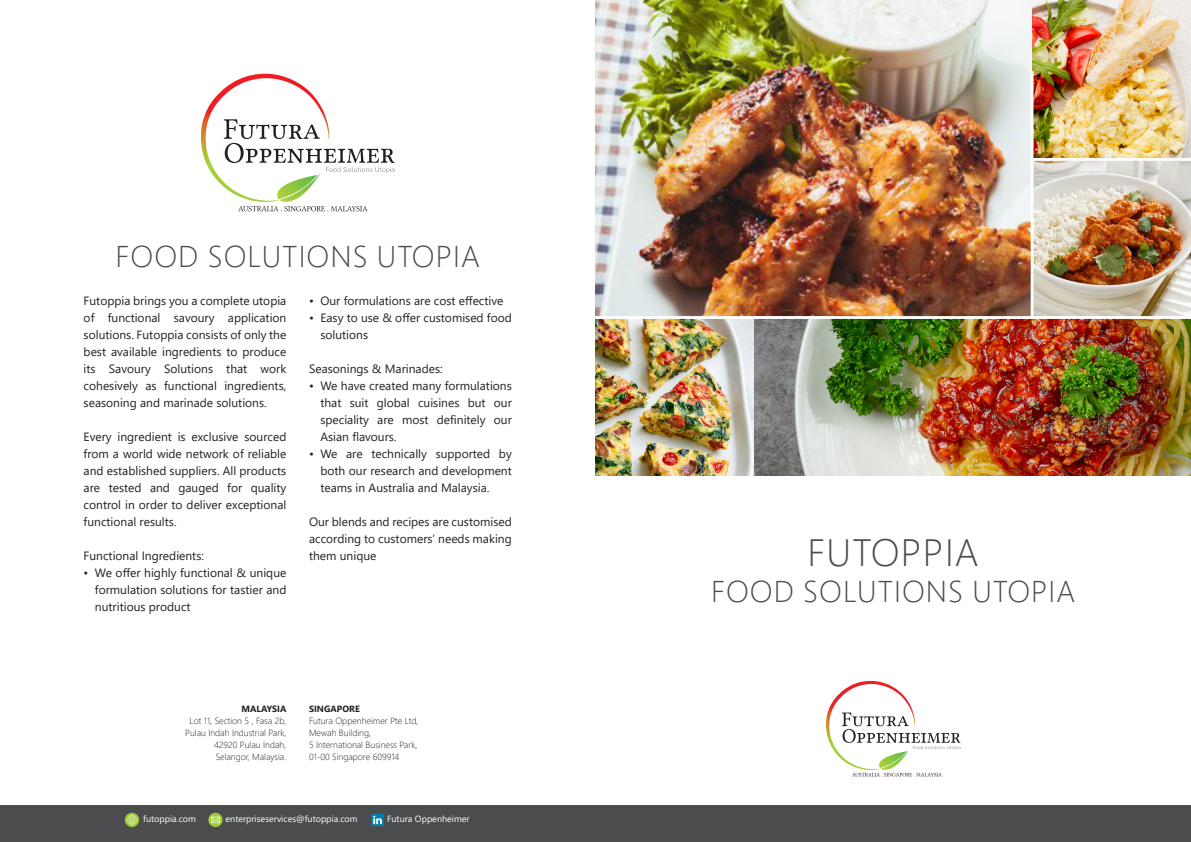
<style>
.page{position:relative;width:1191px;height:842px;background:#fff}
.page>*{position:absolute;margin:0;border:0;box-sizing:border-box;transform-origin:0 0}
.t1{font:300 38px "Segoe UI";letter-spacing:.035em;color:#4b4c4d}
.t2{font:300 30px "Segoe UI";letter-spacing:.035em;color:#4b4c4d}
.t3{font:12px/17px "Segoe UI";color:#231f20;text-align:justify}
.t4{font:300 9px/12px "Segoe UI";color:#231f20;text-align:right}
.t5{font:9px "Segoe UI";color:#fff}
.s1{font-weight:700}
</style>
<div class="page">
<div style="left:0;top:806px;width:1191px;height:36px;background:#4b4c4d"></div>
<svg style="left:208px;top:813px;width:15px;height:14px"></svg>
<svg style="left:211px;top:817px;width:9px;height:6px"></svg>
<div style="left:125px;top:813px;width:14px;height:14px;background:#9fcb3a;border-radius:50%"></div>
<svg style="left:127px;top:815px;width:10px;height:9px"></svg>
<svg style="left:371px;top:814px;width:13px;height:12px"></svg>
<svg style="left:373px;top:816px;width:9px;height:8px"></svg>
<svg style="left:201px;top:78px;width:193px;height:134px"></svg>
<img style="left:595px;top:0;width:596px;height:476px">
<svg style="left:826px;top:684px;width:134px;height:93px"></svg>
<hr style="left:574px;top:316px;width:617px;height:3px;background:#fff">
<hr style="left:1032px;top:158px;width:159px;height:3px;background:#fff">
<hr style="left:1030px;top:71px;width:3px;height:248px;background:#fff">
<p class="t2" style="left:115px;top:228px;width:366px">FOOD SOLUTIONS UTOPIA</p>
<p class="t3" style="left:84px;top:291px;width:204px">Futoppia brings you a complete utopia of functional savoury application solutions. Futoppia consists of only the best available ingredients to produce its Savoury Solutions that work cohesively as functional ingredients, seasoning and marinade solutions.</p>
<p class="t3" style="left:84px;top:427px;width:204px">Every ingredient is exclusive sourced from a world wide network of reliable and established suppliers. All products are tested and gauged for quality control in order to deliver exceptional functional results.</p>
<p class="t3" style="left:84px;top:546px;width:122px">Functional Ingredients:</p>
<p class="t3" style="left:95px;top:563px;width:193px;text-indent:-11px">• We offer highly functional &amp; unique formulation solutions for tastier and nutritious product</p>
<p class="t3" style="left:309px;top:291px;width:196px">• Our formulations are cost effective</p>
<p class="t3" style="left:320px;top:308px;width:193px;text-indent:-11px">• Easy to use &amp; offer customised food solutions</p>
<p class="t3" style="left:309px;top:359px;width:135px">Seasonings &amp; Marinades:</p>
<p class="t3" style="left:320px;top:376px;width:193px;text-indent:-11px">• We have created many formulations that suit global cuisines but our speciality are most definitely our Asian flavours.</p>
<p class="t3" style="left:320px;top:444px;width:193px;text-indent:-11px">• We are technically supported by both our research and development teams in Australia and Malaysia.</p>
<p class="t3" style="left:309px;top:512px;width:204px">Our blends and recipes are customised according to customers’ needs making them unique</p>
<p class="t4" style="left:185px;top:702px;width:103px"><span class="s1">MALAYSIA<br></span>Lot 11, Section 5 , Fasa 2b,<br>Pulau Indah Industrial Park,<br>42920 Pulau Indah,<br>Selangor, Malaysia.</p>
<p class="t4" style="left:309px;top:702px;width:111px;text-align:left"><span class="s1">SINGAPORE<br></span>Futura Oppenheimer Pte Ltd,<br>Mewah Building,<br>5 International Business Park,<br>01-00 Singapore 609914</p>
<p class="t5" style="left:143px;top:810px;width:54px">futoppia.com</p>
<p class="t5" style="left:225px;top:810px;width:133px">enterpriseservices@futoppia.com</p>
<p class="t5" style="left:387px;top:810px;width:84px">Futura Oppenheimer</p>
<p class="t1" style="left:807px;top:517px;width:173px">FUTOPPIA</p>
<p class="t2" style="left:711px;top:563px;width:366px">FOOD SOLUTIONS UTOPIA</p>
</div>
